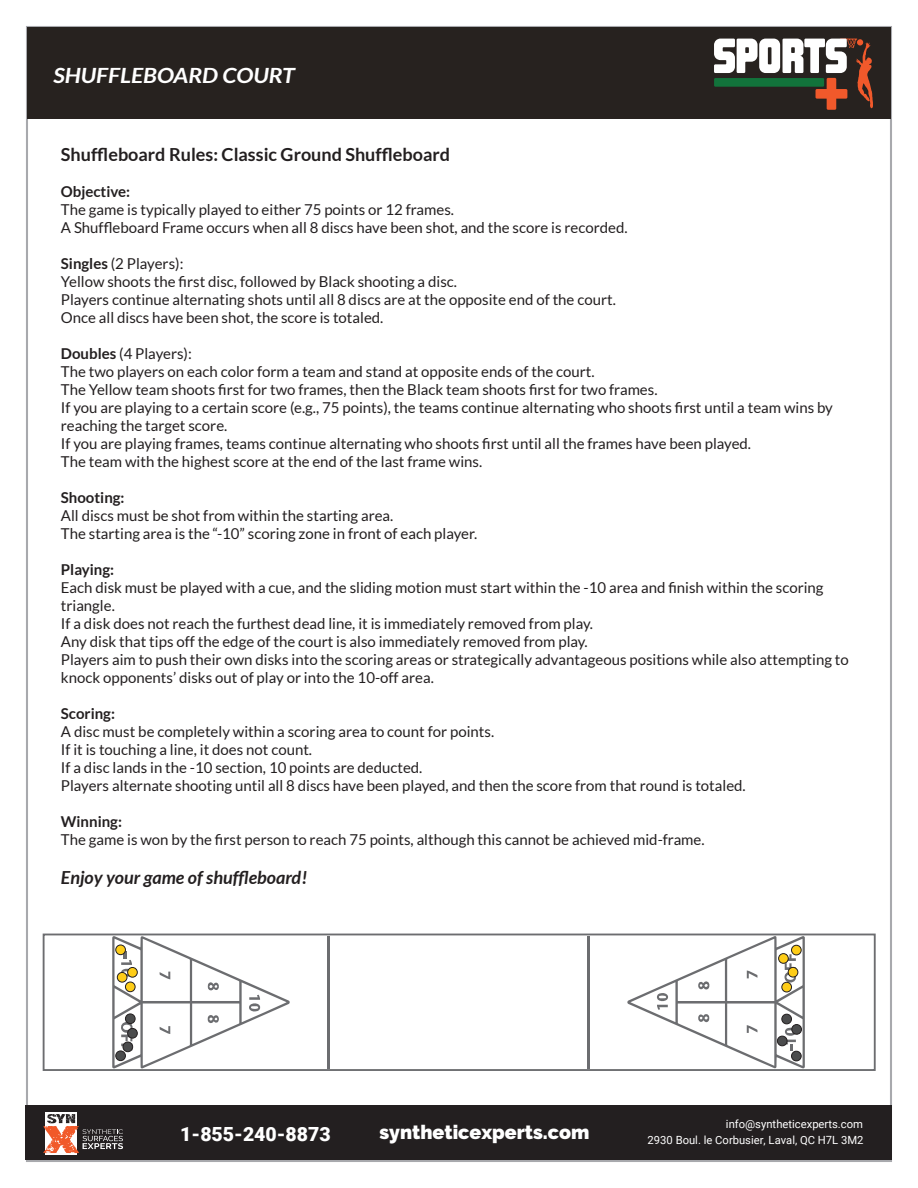
<style>
.page{position:relative;width:918px;height:1188px;background:#fff}
.page>*{position:absolute;margin:0;border:0;box-sizing:border-box;transform-origin:0 0}
.t1{font:italic 700 21px "Lato";color:#fff;scale:1.1 1}
.t2{font:900 19.5px "Raleway";color:#fff}
.t3{font:900 19.5px "Roboto";color:#fff}
.t4{font:700 18px "Lato";color:#231f20}
.t5{font:italic 700 18px "Lato";color:#231f20}
.t6{font:15px/18px "Lato";color:#231f20}
.t7{font:700 15px "Lato";color:#231f20}
.t8{font:11.25px "Roboto";color:#fff}
.s1{font-weight:700}
</style>
<div class="page">
<div style="left:26px;top:1106px;width:866px;height:54px;background:#231f20"></div>
<div style="left:27px;top:27px;width:864px;height:92px;background:#27221f"></div>
<svg style="left:714px;top:39px;width:159px;height:71px"></svg>
<div style="left:714px;top:78px;width:110px;height:9px;background:#12733b"></div>
<div style="left:45px;top:1112px;width:32px;height:43px;background:#fff"></div>
<svg style="left:43px;top:1114px;width:80px;height:39px"></svg>
<div style="left:43px;top:934px;width:833px;height:137px;border:2px solid #6c6d70"></div>
<hr style="left:327px;top:936px;width:2px;height:132px;background:#6c6d70">
<hr style="left:588px;top:936px;width:2px;height:132px;background:#6c6d70">
<svg style="left:112px;top:936px;width:178px;height:133px"></svg>
<div style="left:116px;top:945px;width:9px;height:10px;background:#fecd18;border-radius:50%"></div>
<div style="left:115px;top:945px;width:11px;height:10px;border:1px solid #231f20;border-radius:50%"></div>
<div style="left:117px;top:972px;width:10px;height:10px;background:#fecd18;border-radius:50%"></div>
<div style="left:117px;top:972px;width:10px;height:11px;border:1px solid #231f20;border-radius:50%"></div>
<div style="left:128px;top:967px;width:9px;height:10px;background:#fecd18;border-radius:50%"></div>
<div style="left:127px;top:967px;width:11px;height:11px;border:1px solid #231f20;border-radius:50%"></div>
<div style="left:125px;top:982px;width:10px;height:10px;background:#fecd18;border-radius:50%"></div>
<div style="left:125px;top:982px;width:11px;height:10px;border:1px solid #231f20;border-radius:50%"></div>
<div style="left:116px;top:1051px;width:9px;height:10px;background:#4b4c4d;border-radius:50%"></div>
<div style="left:115px;top:1051px;width:11px;height:10px;border:1px solid #231f20;border-radius:50%"></div>
<div style="left:123px;top:1042px;width:10px;height:10px;background:#4b4c4d;border-radius:50%"></div>
<div style="left:123px;top:1042px;width:10px;height:10px;border:1px solid #231f20;border-radius:50%"></div>
<div style="left:128px;top:1028px;width:9px;height:10px;background:#4b4c4d;border-radius:50%"></div>
<div style="left:127px;top:1028px;width:11px;height:11px;border:1px solid #231f20;border-radius:50%"></div>
<div style="left:125px;top:1014px;width:10px;height:10px;background:#4b4c4d;border-radius:50%"></div>
<div style="left:125px;top:1014px;width:11px;height:10px;border:1px solid #231f20;border-radius:50%"></div>
<svg style="left:627px;top:936px;width:178px;height:133px"></svg>
<h1 class="t1" style="left:53px;top:64px;width:221px">SHUFFLEBOARD COURT</h1>
<p class="t4" style="left:61px;top:144px;width:391px">Shuffleboard Rules: Classic Ground Shuffleboard</p>
<p class="t7" style="left:61px;top:183px;width:71px">Objective:</p>
<p class="t6" style="left:61px;top:201px;width:568px">The game is typically played to either 75 points or 12 frames.<br>A Shuffleboard Frame occurs when all 8 discs have been shot, and the score is recorded.</p>
<p class="t6" style="left:61px;top:255px;width:557px"><span class="s1">Singles</span> (2 Players):<br>Yellow shoots the first disc, followed by Black shooting a disc.<br>Players continue alternating shots until all 8 discs are at the opposite end of the court.<br>Once all discs have been shot, the score is totaled.</p>
<p class="t6" style="left:61px;top:345px;width:774px"><span class="s1">Doubles</span> (4 Players):<br>The two players on each color form a team and stand at opposite ends of the court.<br>The Yellow team shoots first for two frames, then the Black team shoots first for two frames.<br>If you are playing to a certain score (e.g., 75 points), the teams continue alternating who shoots first until a team wins by reaching the target score.<br>If you are playing frames, teams continue alternating who shoots first until all the frames have been played.<br>The team with the highest score at the end of the last frame wins.</p>
<p class="t7" style="left:61px;top:489px;width:65px">Shooting:</p>
<p class="t6" style="left:61px;top:507px;width:418px">All discs must be shot from within the starting area.<br>The starting area is the “-10” scoring zone in front of each player.</p>
<p class="t7" style="left:61px;top:561px;width:55px">Playing:</p>
<p class="t6" style="left:61px;top:579px;width:789px">Each disk must be played with a cue, and the sliding motion must start within the -10 area and finish within the scoring triangle.<br>If a disk does not reach the furthest dead line, it is immediately removed from play.<br>Any disk that tips off the edge of the court is also immediately removed from play.<br>Players aim to push their own disks into the scoring areas or strategically advantageous positions while also attempting to knock opponents’ disks out of play or into the 10-off area.</p>
<p class="t7" style="left:61px;top:705px;width:56px">Scoring:</p>
<p class="t6" style="left:61px;top:723px;width:686px">A disc must be completely within a scoring area to count for points.<br>If it is touching a line, it does not count.<br>If a disc lands in the -10 section, 10 points are deducted.<br>Players alternate shooting until all 8 discs have been played, and then the score from that round is totaled.</p>
<p class="t7" style="left:61px;top:813px;width:63px">Winning:</p>
<p class="t6" style="left:61px;top:831px;width:645px">The game is won by the first person to reach 75 points, although this cannot be achieved mid-frame.</p>
<p class="t5" style="left:61px;top:867px;width:248px">Enjoy your game of shuffleboard!</p>
<p class="t8" style="left:726px;top:1116px;width:139px">info@syntheticexperts.com</p>
<h2 class="t3" style="left:180px;top:1120px;width:152px">1-855-240-8873</h2>
<h2 class="t2" style="left:380px;top:1121px;width:211px">syntheticexperts.com</h2>
<p class="t8" style="left:648px;top:1132px;width:217px">2930 Boul. le Corbusier, Laval, QC H7L 3M2</p>
</div>
